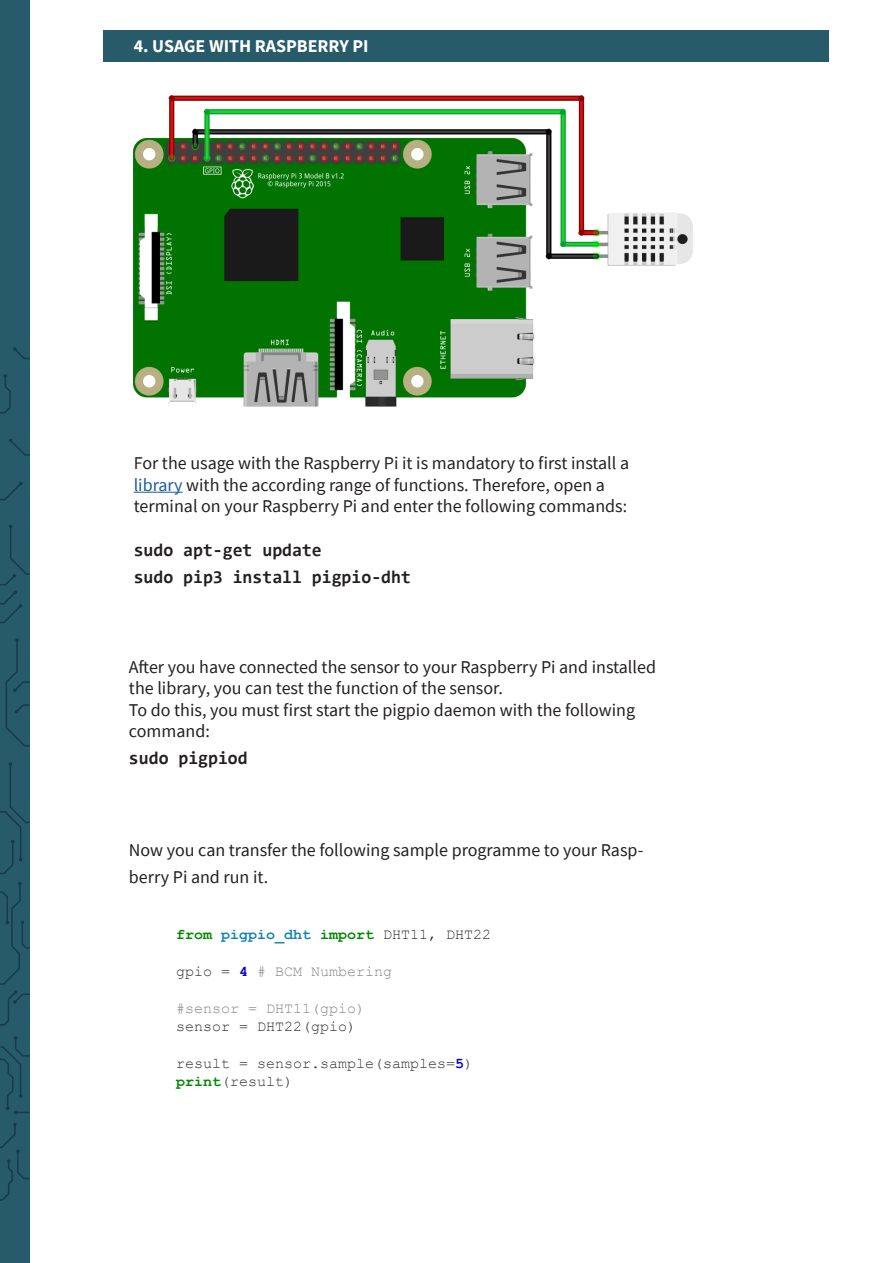
<style>
.page{position:relative;width:893px;height:1263px;background:#fff}
.page>*{position:absolute;margin:0;border:0;box-sizing:border-box;transform-origin:0 0}
.t1{font:18px/21.6px "Source Sans Pro";color:#231f20}
.t2{font:700 18px "Consolas";color:#231f20}
.t3{font:700 18px "Source Sans Pro";color:#fff}
.t4{font:15px "Courier New";color:#333}
.t5{font:15px "Courier New";color:#888}
.s1{color:#175d9e}
.s2{font-weight:700;color:#080}
.s3{font-weight:700;color:#0e84b5}
.s4{color:#333}
.s5{font-weight:700;color:#00d}
</style>
<div class="page">
<div style="left:103px;top:30px;width:726px;height:32px;background:#275b6a"></div>
<hr style="left:134px;top:492px;width:49px;height:1px;background:#175d9e">
<div style="left:0;top:0;width:30px;height:1263px;background:#275b6a"></div>
<svg style="left:0;top:1122px;width:30px;height:79px"></svg>
<svg style="left:0;top:1036px;width:30px;height:78px"></svg>
<svg style="left:0;top:882px;width:30px;height:144px"></svg>
<svg style="left:0;top:762px;width:30px;height:112px"></svg>
<svg style="left:5px;top:638px;width:25px;height:109px"></svg>
<svg style="left:0;top:525px;width:30px;height:99px"></svg>
<svg style="left:0;top:482px;width:23px;height:19px"></svg>
<svg style="left:9px;top:438px;width:21px;height:18px"></svg>
<svg style="left:0;top:374px;width:11px;height:40px"></svg>
<svg style="left:13px;top:347px;width:17px;height:12px"></svg>
<hr style="left:892px;top:0;width:1px;height:1263px;background:#275b6a">
<svg style="left:892px;top:1160px;width:1px;height:41px"></svg>
<svg style="left:892px;top:1123px;width:1px;height:26px"></svg>
<svg style="left:892px;top:1045px;width:1px;height:52px"></svg>
<svg style="left:892px;top:882px;width:1px;height:144px"></svg>
<svg style="left:892px;top:810px;width:1px;height:51px"></svg>
<svg style="left:892px;top:574px;width:1px;height:50px"></svg>
<img style="left:134px;top:95px;width:559px;height:312px">
<p class="t3" style="left:134px;top:33px;width:236px">4. USAGE WITH RASPBERRY PI</p>
<p class="t1" style="left:134px;top:452px;width:497px">For the usage with the Raspberry Pi it is mandatory to first install a <span class="s1">library</span> with the according range of functions. Therefore, open a terminal on your Raspberry Pi and enter the following commands:</p>
<p class="t2" style="left:134px;top:538px;width:190px">sudo apt-get update</p>
<p class="t2" style="left:134px;top:565px;width:279px">sudo pip3 install pigpio-dht</p>
<p class="t1" style="left:129px;top:656px;width:529px">After you have connected the sensor to your Raspberry Pi and installed the library, you can test the function of the sensor.</p>
<p class="t1" style="left:129px;top:699px;width:508px">To do this, you must first start the pigpio daemon with the following command:</p>
<p class="t2" style="left:129px;top:747px;width:120px">sudo pigpiod</p>
<p class="t1" style="left:129px;top:837px;width:516px;line-height:27px">Now you can transfer the following sample programme to your Rasp&shy;berry Pi and run it.</p>
<p class="t4" style="left:176px;top:925px;width:317px"><span class="s2">from</span> <span class="s3">pigpio_dht</span> <span class="s2">import</span> DHT11, DHT22</p>
<p class="t5" style="left:176px;top:962px;width:218px"><span class="s4">gpio =</span> <span class="s5">4</span> # BCM Numbering</p>
<p class="t5" style="left:176px;top:999px;width:191px">#sensor = DHT11(gpio)</p>
<p class="t4" style="left:176px;top:1017px;width:182px">sensor = DHT22(gpio)</p>
<p class="t4" style="left:176px;top:1053px;width:299px">result = sensor.sample(samples=<span class="s5">5</span>)</p>
<p class="t4" style="left:176px;top:1072px;width:119px"><span class="s2">print</span>(result)</p>
</div>
